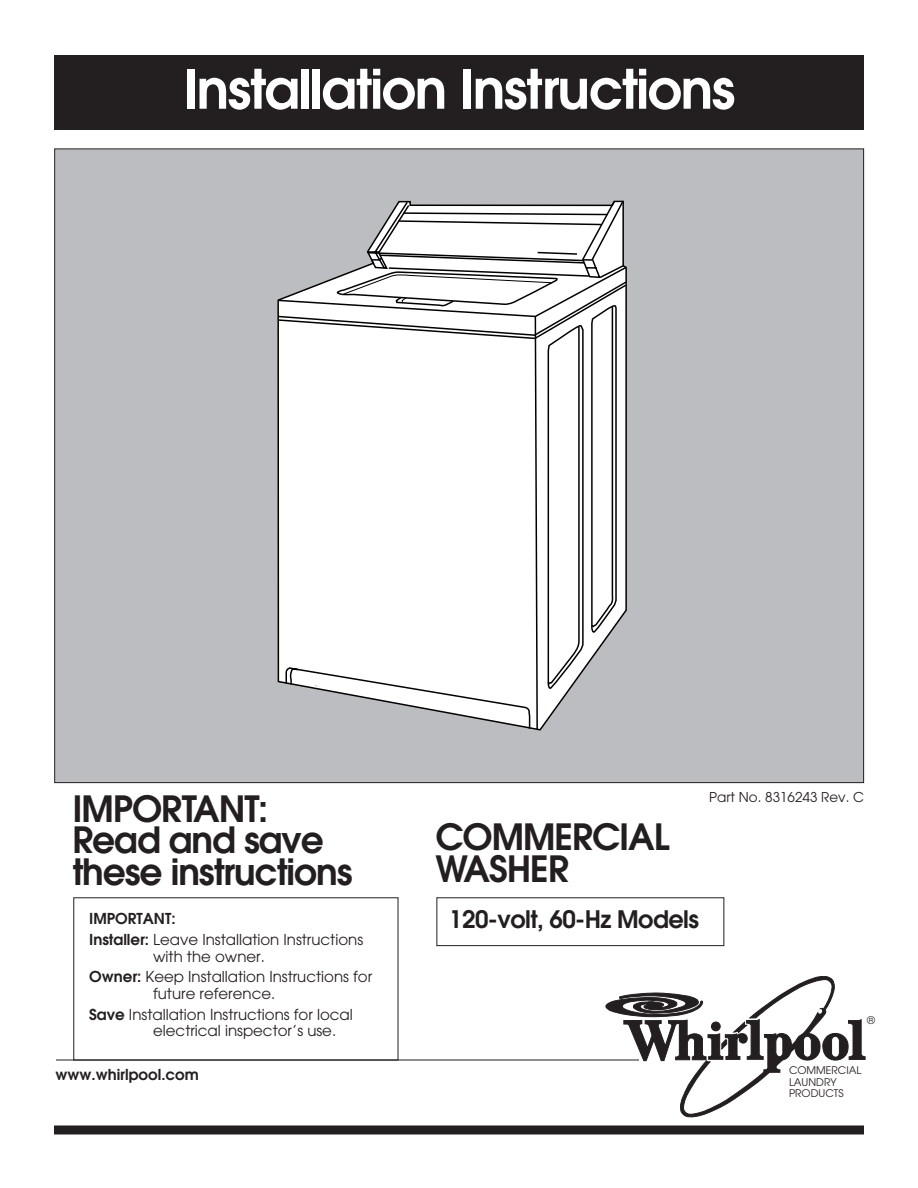
<style>
.page{position:relative;width:918px;height:1188px;background:#fff}
.page>*{position:absolute;margin:0;border:0;box-sizing:border-box;transform-origin:0 0}
.t1{font:600 54px "Avant Garde";letter-spacing:-.03em;color:#fff}
.t2{font:600 36px/31.5px "Avant Garde";letter-spacing:-.03em;color:#231f20}
.t3{font:600 24px "Avant Garde";letter-spacing:-.02em;color:#231f20}
.t4{font:15px/20.9px "Avant Garde";color:#231f20}
.t5{font:600 15px "Avant Garde";color:#231f20}
.t6{font:13.5px "Avant Garde";color:#231f20}
.t7{font:10.5px/11.9px "Avant Garde";color:#231f20}
.s1{font-weight:600}
</style>
<div class="page">
<div style="left:54px;top:55px;width:810px;height:75px;background:#231f20"></div>
<svg style="left:606px;top:976px;width:259px;height:142px"></svg>
<div style="left:436px;top:897px;width:288px;height:49px;border:1px solid #231f20"></div>
<div style="left:788px;top:1065px;width:76px;height:39px;background:#fff"></div>
<hr style="left:56px;top:1060px;width:583px;height:1px;background:#231f20">
<div style="left:54px;top:1125px;width:810px;height:9px;background:#231f20"></div>
<div style="left:55px;top:149px;width:809px;height:634px;background:#bcbdc0"></div>
<svg style="left:277px;top:340px;width:350px;height:391px"></svg>
<svg style="left:277px;top:266px;width:350px;height:74px"></svg>
<svg style="left:336px;top:200px;width:289px;height:489px;background:#ebebeb"></svg>
<svg style="left:309px;top:674px;width:18px;height:14px"></svg>
<svg style="left:498px;top:707px;width:18px;height:16px"></svg>
<h1 class="t1" style="left:183px;top:69px;width:554px">Installation Instructions</h1>
<h2 class="t2" style="left:72px;top:796px;width:282px">IMPORTANT:<br>Read and save these instructions</h2>
<p class="t4" style="left:89px;top:910px;width:276px"><span class="s1">IMPORTANT:<br>Installer:</span> Leave Installation Instructions</p>
<p class="t4" style="left:89px;top:947px;width:285px;text-indent:64px">with the owner.<br><span class="s1">Owner:</span> Keep Installation Instructions for</p>
<p class="t4" style="left:89px;top:984px;width:265px;text-indent:64px">future reference.<br><span class="s1">Save</span> Installation Instructions for local</p>
<p class="t4" style="left:153px;top:1022px;width:185px">electrical inspector’s use.</p>
<p class="t5" style="left:56px;top:1069px;width:145px">www.whirlpool.com</p>
<h2 class="t2" style="left:435px;top:825px;width:236px">COMMERCIAL<br>WASHER</h2>
<h3 class="t3" style="left:449px;top:911px;width:251px">120-volt, 60-Hz Models</h3>
<p class="t6" style="left:709px;top:792px;width:156px">Part No. 8316243 Rev. C</p>
<p class="t7" style="left:867px;top:1015px;width:9px">®</p>
<p class="t7" style="left:789px;top:1065px;width:74px">COMMERCIAL<br>LAUNDRY<br>PRODUCTS</p>
</div>
